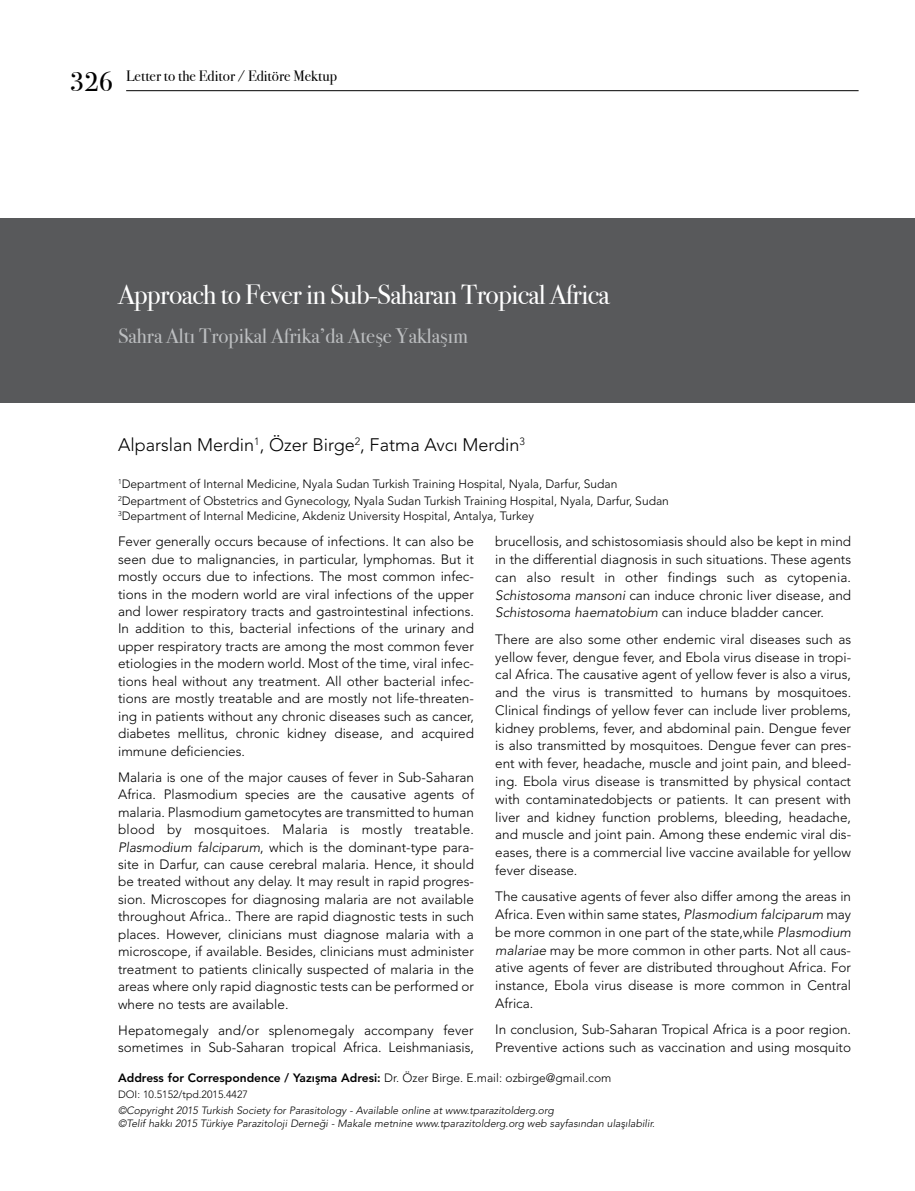
<style>
.page{position:relative;width:915px;height:1191px;background:#fff}
.page>*{position:absolute;margin:0;border:0;box-sizing:border-box;transform-origin:0 0}
.t1{font:27.75px "Bodoni Svty Two ITCTT Book";letter-spacing:-.02em;color:#fff}
.t2{font:21px "Bodoni Svty Two ITCTT Book";color:#bcbec0}
.t3{font:300 18px "Avenir LT Std";color:#000}
.t4{font:15px "Bodoni Svty Two ITCTT Book";color:#000}
.t5{font:300 13.5px/17.4px "Avenir LT Std";color:#000;text-align:justify}
.t6{font:300 12px/17.1px "Avenir LT Std";color:#000}
.t7{font:800 12px "Avenir LT Std";color:#000}
.t8{font:italic 300 10.5px/13.5px "Avenir LT Std";color:#000}
.t9{font:300 10.5px "Avenir LT Std";color:#000}
.s1{font-size:27px}
.s2{font-style:italic}
.s3{font-weight:300}
</style>
<div class="page">
<div style="left:0;top:219px;width:914px;height:184px;background:#58595b"></div>
<hr style="left:126px;top:90px;width:732px;height:1px;background:#000">
<p class="t4" style="left:70px;top:64px;width:269px"><span class="s1">326</span> Letter to the Editor / Editöre Mektup</p>
<h1 class="t1" style="left:118px;top:272px;width:493px">Approach to Fever in Sub-Saharan Tropical Africa</h1>
<h2 class="t2" style="left:118px;top:318px;width:351px">Sahra Altı Tropikal Afrika’da Ateşe Yaklaşım</h2>
<h3 class="t3" style="left:118px;top:434px;width:408px">Alparslan Merdin<sup>1</sup>, Özer Birge<sup>2</sup>, Fatma Avcı Merdin<sup>3</sup></h3>
<p class="t6" style="left:118px;top:475px;width:552px"><sup>1</sup>Department of Internal Medicine, Nyala Sudan Turkish Training Hospital, Nyala, Darfur, Sudan<br><sup>2</sup>Department of Obstetrics and Gynecology, Nyala Sudan Turkish Training Hospital, Nyala, Darfur, Sudan</p>
<p class="t6" style="left:118px;top:507px;width:417px"><sup>3</sup>Department of Internal Medicine, Akdeniz University Hospital, Antalya, Turkey</p>
<p class="t5" style="left:118px;top:533px;width:357px">Fever generally occurs because of infections. It can also be seen due to malignancies, in particular, lymphomas. But it mostly occurs due to infections. The most common infec&shy;tions in the modern world are viral infections of the upper and lower respiratory tracts and gastrointestinal infections.<br>In addition to this, bacterial infections of the urinary and upper respiratory tracts are among the most common fever etiologies in the modern world. Most of the time, viral infec&shy;tions heal without any treatment. All other bacterial infec&shy;tions are mostly treatable and are mostly not life-threaten&shy;ing in patients without any chronic diseases such as cancer, diabetes mellitus, chronic kidney disease, and acquired immune deficiencies.</p>
<p class="t5" style="left:118px;top:768px;width:357px">Malaria is one of the major causes of fever in Sub-Saharan Africa. Plasmodium species are the causative agents of malaria. Plasmodium gametocytes are transmitted to human blood by mosquitoes. Malaria is mostly treatable.<br><span class="s2">Plasmodium falciparum</span>, which is the dominant-type para&shy;site in Darfur, can cause cerebral malaria. Hence, it should be treated without any delay. It may result in rapid progres&shy;sion. Microscopes for diagnosing malaria are not available throughout Africa.. There are rapid diagnostic tests in such places. However, clinicians must diagnose malaria with a microscope, if available. Besides, clinicians must administer treatment to patients clinically suspected of malaria in the areas where only rapid diagnostic tests can be performed or where no tests are available.</p>
<p class="t5" style="left:118px;top:1021px;width:357px">Hepatomegaly and/or splenomegaly accompany fever sometimes in Sub-Saharan tropical Africa. Leishmaniasis,</p>
<p class="t5" style="left:495px;top:532px;width:357px;line-height:17.9px">brucellosis, and schistosomiasis should also be kept in mind in the differential diagnosis in such situations. These agents can also result in other findings such as cytopenia.<br><span class="s2">Schistosoma mansoni</span> can induce chronic liver disease, and <span class="s2">Schistosoma haematobium</span> can induce bladder cancer.</p>
<p class="t5" style="left:495px;top:630px;width:357px;line-height:17.9px">There are also some other endemic viral diseases such as yellow fever, dengue fever, and Ebola virus disease in tropi&shy;cal Africa. The causative agent of yellow fever is also a virus, and the virus is transmitted to humans by mosquitoes.<br>Clinical findings of yellow fever can include liver problems, kidney problems, fever, and abdominal pain. Dengue fever is also transmitted by mosquitoes. Dengue fever can pres&shy;ent with fever, headache, muscle and joint pain, and bleed&shy;ing. Ebola virus disease is transmitted by physical contact with contaminatedobjects or patients. It can present with liver and kidney function problems, bleeding, headache, and muscle and joint pain. Among these endemic viral dis&shy;eases, there is a commercial live vaccine available for yellow fever disease.</p>
<p class="t5" style="left:495px;top:887px;width:357px;line-height:17.9px">The causative agents of fever also differ among the areas in Africa. Even within same states, <span class="s2">Plasmodium falciparum</span> may be more common in one part of the state,while <span class="s2">Plasmodium malariae</span> may be more common in other parts. Not all caus&shy;ative agents of fever are distributed throughout Africa. For instance, Ebola virus disease is more common in Central Africa.</p>
<p class="t5" style="left:495px;top:1020px;width:357px;line-height:17.9px">In conclusion, Sub-Saharan Tropical Africa is a poor region.<br>Preventive actions such as vaccination and using mosquito</p>
<p class="t7" style="left:118px;top:1071px;width:494px">Address for Correspondence / Yazışma Adresi: <span class="s3">Dr. Özer Birge. E.mail: ozbirge@gmail.com</span></p>
<p class="t9" style="left:118px;top:1088px;width:131px">DOI: 10.5152/tpd.2015.4427</p>
<p class="t8" style="left:118px;top:1103px;width:538px">©Copyright 2015 Turkish Society for Parasitology - Available online at www.tparazitolderg.org<br>©Telif hakkı 2015 Türkiye Parazitoloji Derneği - Makale metnine www.tparazitolderg.org web sayfasından ulaşılabilir.</p>
</div>
